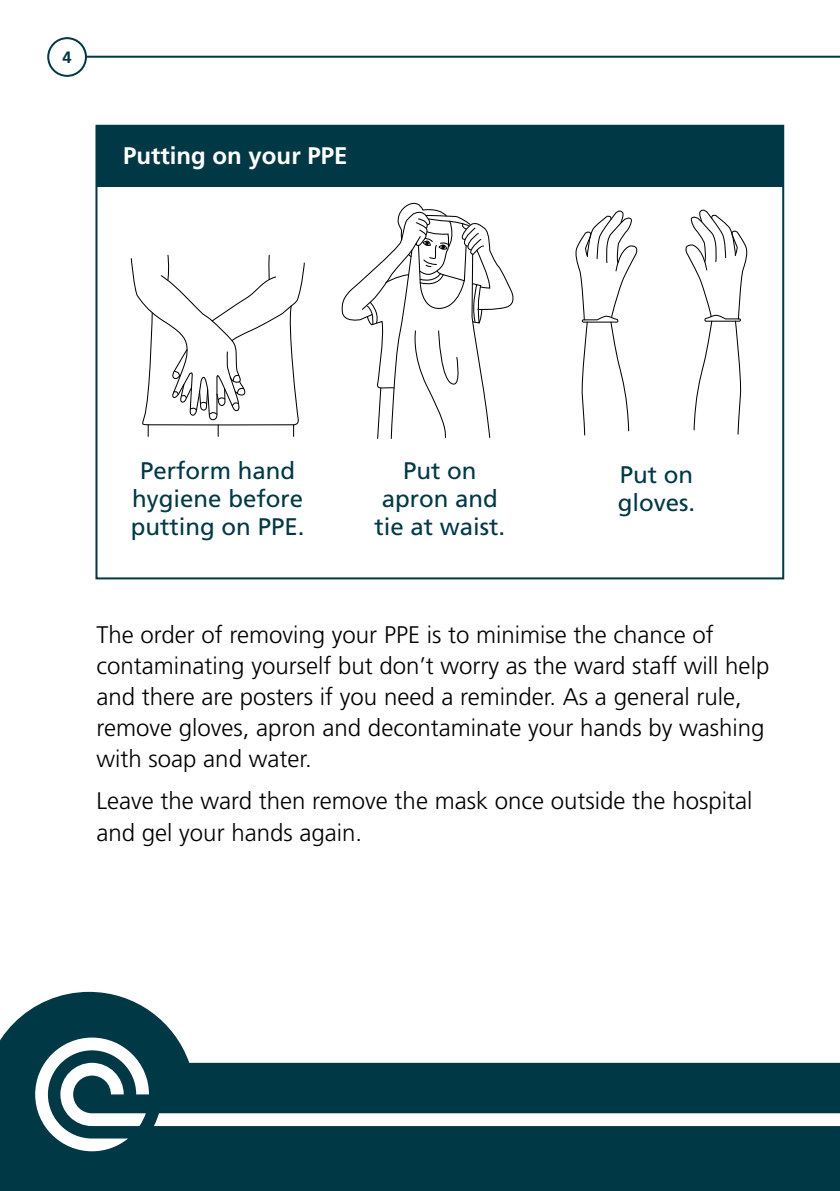
<style>
.page{position:relative;width:840px;height:1191px;background:#fff}
.page>*{position:absolute;margin:0;border:0;box-sizing:border-box;transform-origin:0 0}
.t1{font:300 24px/31px "Frutiger";color:#000}
.t2{font:24px/28px "Frutiger";color:#003846;text-align:center}
.t3{font:700 24px "Frutiger";color:#fff}
.t4{font:700 16.4px "Frutiger";color:#003846}
</style>
<div class="page">
<svg style="left:0;top:992px;width:839px;height:199px;fill:#003846"></svg>
<hr style="left:67px;top:56px;width:772px;height:2px;background:#003846">
<div style="left:48px;top:38px;width:38px;height:38px;background:#fff;border-radius:50%"></div>
<div style="left:47px;top:37px;width:40px;height:40px;border:2px solid #003846;border-radius:50%"></div>
<svg style="left:35px;top:1037px;width:804px;height:114px"></svg>
<div style="left:96px;top:126px;width:686px;height:61px;background:#003846"></div>
<div style="left:95px;top:125px;width:688px;height:454px;border:2px solid #003846"></div>
<svg style="left:130px;top:254px;width:175px;height:183px"></svg>
<svg style="left:575px;top:210px;width:63px;height:226px"></svg>
<svg style="left:685px;top:209px;width:62px;height:226px"></svg>
<svg style="left:341px;top:202px;width:173px;height:237px"></svg>
<p class="t4" style="left:62px;top:48px;width:11px">4</p>
<p class="t3" style="left:123px;top:141px;width:226px">Putting on your PPE</p>
<p class="t2" style="left:131px;top:457px;width:175px">Perform hand hygiene before putting on PPE.</p>
<p class="t2" style="left:374px;top:457px;width:132px">Put on apron and tie at waist.</p>
<p class="t2" style="left:617px;top:461px;width:79px;text-align:left">Put on gloves.</p>
<p class="t1" style="left:96px;top:619px;width:674px">The order of removing your PPE is to minimise the chance of contaminating yourself but don’t worry as the ward staff will help and there are posters if you need a reminder. As a general rule, remove gloves, apron and decontaminate your hands by washing with soap and water.</p>
<p class="t1" style="left:96px;top:785px;width:657px">Leave the ward then remove the mask once outside the hospital and gel your hands again.</p>
</div>
